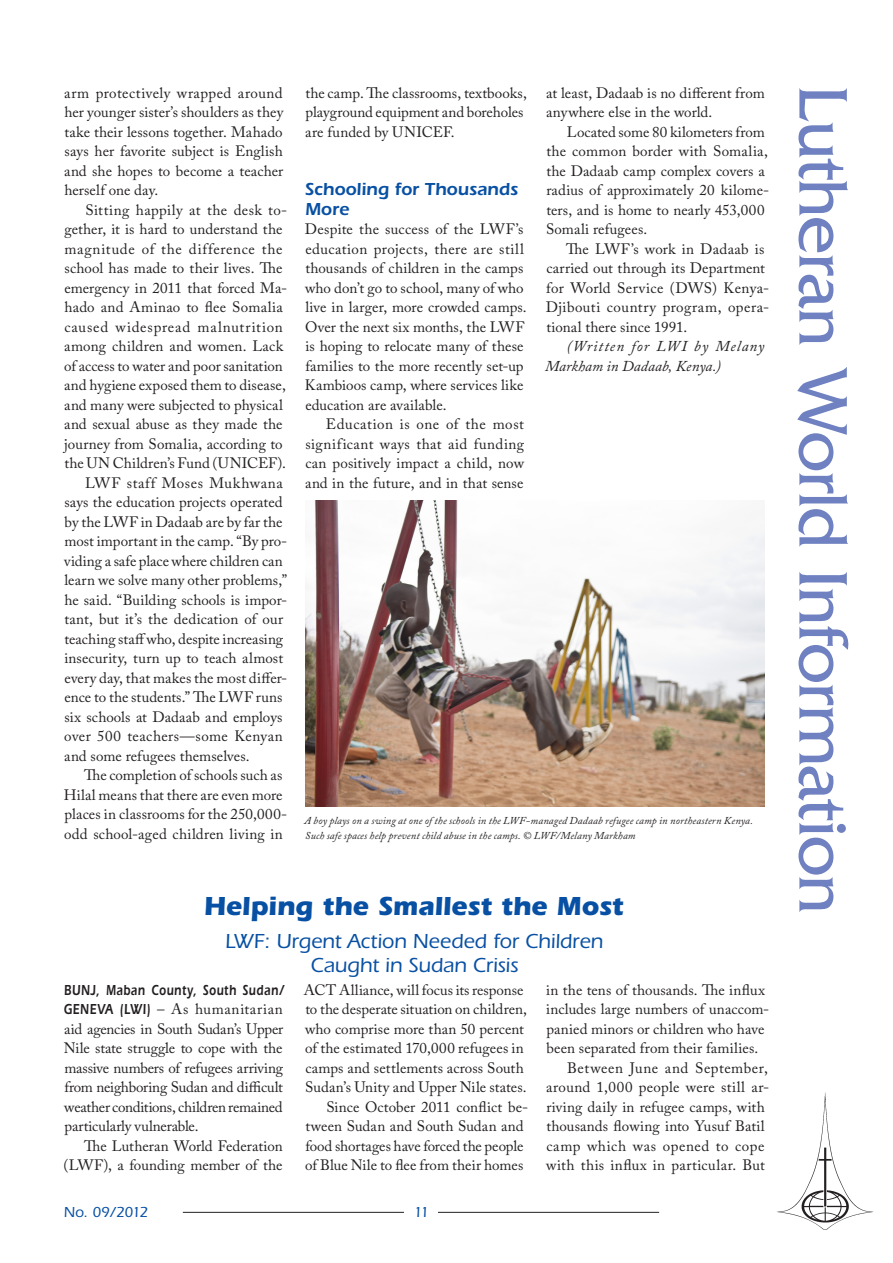
<style>
.page{position:relative;width:893px;height:1263px;background:#fff}
.page>*{position:absolute;margin:0;border:0;box-sizing:border-box;transform-origin:0 0}
.t1{font:72px "Friz Quadrata";letter-spacing:-.02em;color:#6f81c0}
.Heading_1_alt{font:700 27px "Itc Eras";letter-spacing:-.005em;color:#0850a3}
.Heading_2_alt{font:500 21px/24px "Itc Eras";letter-spacing:-.005em;color:#0850a3;text-align:center}
.Heading_3{font:600 18px/19.5px "Itc Eras";color:#0850a3}
.Normal_first{font:15px/19.5px "Adobe Caslon Pro";letter-spacing:.01em;color:#231f20}
.Normal_first_byline{font:15px/19.5px "Adobe Caslon Pro";letter-spacing:-.015em;color:#231f20;text-align:justify}
.t2{font:italic 15px/19.5px "Adobe Caslon Pro";letter-spacing:.025em;color:#231f20}
.Normal_first-2{font:15px "Adobe Caslon Pro";letter-spacing:.03em;color:#231f20}
.t3{font:500 15px "Itc Eras";letter-spacing:-.05em;color:#0850a3}
.Captions{font:italic 10.5px/15px "Adobe Caslon Pro";letter-spacing:.015em;color:#231f20}
.s1{font-family:"Itc Eras";font-weight:600}
</style>
<div class="page">
<hr style="left:183px;top:1212px;width:221px;height:1px;background:#231f20">
<hr style="left:438px;top:1212px;width:221px;height:1px;background:#231f20">
<img style="left:777px;top:1092px;width:97px;height:138px">
<img style="left:305px;top:501px;width:459px;height:306px">
<p class="Normal_first" style="left:305px;top:83px;width:223px">the camp. The classrooms, textbooks, playground equipment and boreholes are funded by UNICEF.</p>
<p class="Normal_first-2" style="left:64px;top:84px;width:220px">arm protectively wrapped around</p>
<h1 class="t1" style="left:863px;top:85px;width:830px;rotate:90deg">Lutheran World Information</h1>
<p class="Normal_first" style="left:546px;top:83px;width:220px">at least, Dadaab is no different from anywhere else in the world.</p>
<p class="Normal_first" style="left:546px;top:122px;width:225px;text-indent:21px">Located some 80 kilometers from the common border with Somalia, the Dadaab camp complex covers a radius of approximately 20 kilome&shy;ters, and is home to nearly 453,000<br>Somali refugees.</p>
<p class="Normal_first" style="left:546px;top:239px;width:225px;text-indent:20px">The LWF’s work in Dadaab is carried out through its Department for World Service (DWS) Kenya-<br>Djibouti country program, opera&shy;tional there since 1991.</p>
<p class="t2" style="left:545px;top:336px;width:221px;text-indent:21px">(Written for LWI by Melany<br>Markham in Dadaab, Kenya.)</p>
<p class="Normal_first" style="left:64px;top:102px;width:221px;text-align:justify">her younger sister’s shoulders as they take their lessons together. Mahado says her favorite subject is English and she hopes to become a teacher herself one day.</p>
<p class="Normal_first" style="left:64px;top:200px;width:225px;text-indent:21px">Sitting happily at the desk to&shy;gether, it is hard to understand the magnitude of the difference the school has made to their lives. The emergency in 2011 that forced Ma&shy;hado and Aminao to flee Somalia caused widespread malnutrition among children and women. Lack of access to water and poor sanitation and hygiene exposed them to disease, and many were subjected to physical and sexual abuse as they made the journey from Somalia, according to the UN Children’s Fund (UNICEF).</p>
<p class="Normal_first" style="left:64px;top:473px;width:225px;text-indent:21px">LWF staff Moses Mukhwana says the education projects operated by the LWF in Dadaab are by far the most important in the camp. “By pro&shy;viding a safe place where children can learn we solve many other problems,” he said. “Building schools is impor&shy;tant, but it’s the dedication of our teaching staff who, despite increasing insecurity, turn up to teach almost every day, that makes the most differ&shy;ence to the students.” The LWF runs six schools at Dadaab and employs over 500 teachers—some Kenyan and some refugees themselves.</p>
<p class="Normal_first" style="left:64px;top:765px;width:225px;text-indent:20px">The completion of schools such as Hilal means that there are even more places in classrooms for the 250,000- odd school-aged children living in</p>
<p class="Heading_3" style="left:305px;top:179px;width:215px">Schooling for Thousands<br>More</p>
<p class="Normal_first" style="left:305px;top:219px;width:223px">Despite the success of the LWF’s education projects, there are still thousands of children in the camps who don’t go to school, many of who live in larger, more crowded camps.<br>Over the next six months, the LWF is hoping to relocate many of these families to the more recently set-up Kambioos camp, where services like education are available.</p>
<p class="Normal_first" style="left:305px;top:414px;width:220px;text-align:justify;text-indent:21px">Education is one of the most significant ways that aid funding can positively impact a child, now and in the future, and in that sense</p>
<p class="Captions" style="left:305px;top:813px;width:450px">A boy plays on a swing at one of the schools in the LWF-managed Dadaab refugee camp in northeastern Kenya.<br>Such safe spaces help prevent child abuse in the camps. © LWF/Melany Markham</p>
<p class="Heading_1_alt" style="left:204px;top:891px;width:421px">Helping the Smallest the Most</p>
<p class="Heading_2_alt" style="left:225px;top:929px;width:379px">LWF: Urgent Action Needed for Children<br>Caught in Sudan Crisis</p>
<p class="Normal_first_byline" style="left:64px;top:980px;width:222px"><span class="s1">BUNJ, Maban County, South Sudan/ GENEVA (LWI)</span> – As humanitarian aid agencies in South Sudan’s Upper Nile state struggle to cope with the massive numbers of refugees arriving from neighboring Sudan and difficult weather conditions, children remained particularly vulnerable.</p>
<p class="Normal_first" style="left:64px;top:1136px;width:221px;text-align:right">The Lutheran World Federation (LWF), a founding member of the</p>
<p class="Normal_first" style="left:546px;top:980px;width:224px">in the tens of thousands. The influx includes large numbers of unaccom&shy;panied minors or children who have been separated from their families.</p>
<p class="Normal_first" style="left:546px;top:1058px;width:225px;text-indent:21px">Between June and September, around 1,000 people were still ar&shy;riving daily in refugee camps, with thousands flowing into Yusuf Batil camp which was opened to cope with this influx in particular. But</p>
<p class="Normal_first" style="left:304px;top:980px;width:224px">ACT Alliance, will focus its response to the desperate situation on children, who comprise more than 50 percent of the estimated 170,000 refugees in camps and settlements across South Sudan’s Unity and Upper Nile states.</p>
<p class="Normal_first" style="left:305px;top:1097px;width:225px;text-indent:21px">Since October 2011 conflict be&shy;tween Sudan and South Sudan and food shortages have forced the people of Blue Nile to flee from their homes</p>
<p class="t3" style="left:64px;top:1203px;width:86px">No. 09/2012</p>
<p class="t3" style="left:414px;top:1203px;width:17px">11</p>
</div>
